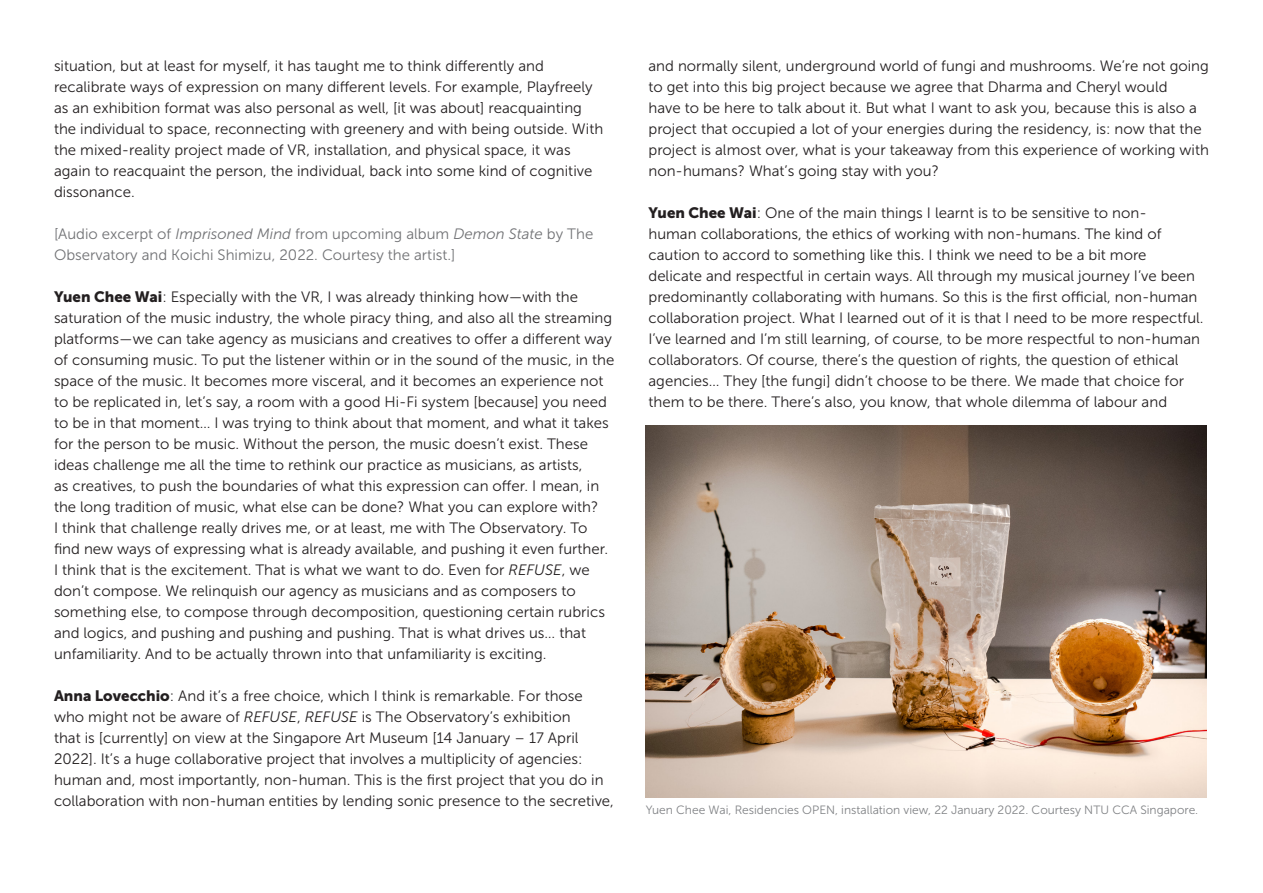
<style>
.page{position:relative;width:1263px;height:893px;background:#fff}
.page>*{position:absolute;margin:0;border:0;box-sizing:border-box;transform-origin:0 0}
.t1{font:15px/21px "Museo Sans 300";color:#231f20}
.t2{font:15px/21px "Museo Sans 300";color:#717275}
.t3{font:12px "Museo Sans 300";color:#808285}
.s1{font-style:italic}
.s2{font-family:"Museo Sans 900"}
</style>
<div class="page">
<img style="left:646px;top:425px;width:560px;height:372px">
<p class="t1" style="left:54px;top:55px;width:551px">situation, but at least for myself, it has taught me to think differently and recalibrate ways of expression on many different levels. For example, Playfreely as an exhibition format was also personal as well, [it was about] reacquainting the individual to space, reconnecting with greenery and with being outside. With the mixed-reality project made of VR, installation, and physical space, it was again to reacquaint the person, the individual, back into some kind of cognitive dissonance.</p>
<p class="t2" style="left:54px;top:223px;width:541px">[Audio excerpt of <span class="s1">Imprisoned Mind</span> from upcoming album <span class="s1">Demon State</span> by The<br>Observatory and Koichi Shimizu, 2022. Courtesy the artist.]</p>
<p class="t1" style="left:54px;top:286px;width:562px"><span class="s2">Yuen Chee Wai</span>: Especially with the VR, I was already thinking how—with the saturation of the music industry, the whole piracy thing, and also all the streaming platforms—we can take agency as musicians and creatives to offer a different way of consuming music. To put the listener within or in the sound of the music, in the space of the music. It becomes more visceral, and it becomes an experience not to be replicated in, let’s say, a room with a good Hi-Fi system [because] you need to be in that moment… I was trying to think about that moment, and what it takes for the person to be music. Without the person, the music doesn’t exist. These ideas challenge me all the time to rethink our practice as musicians, as artists,<br>as creatives, to push the boundaries of what this expression can offer. I mean, in the long tradition of music, what else can be done? What you can explore with?<br>I think that challenge really drives me, or at least, me with The Observatory. To find new ways of expressing what is already available, and pushing it even further.<br>I think that is the excitement. That is what we want to do. Even for <span class="s1">REFUSE</span>, we don’t compose. We relinquish our agency as musicians and as composers to something else, to compose through decomposition, questioning certain rubrics and logics, and pushing and pushing and pushing. That is what drives us… that unfamiliarity. And to be actually thrown into that unfamiliarity is exciting.</p>
<p class="t1" style="left:54px;top:685px;width:561px"><span class="s2">Anna Lovecchio</span>: And it’s a free choice, which I think is remarkable. For those who might not be aware of <span class="s1">REFUSE</span>, <span class="s1">REFUSE</span> is The Observatory’s exhibition<br>that is [currently] on view at the Singapore Art Museum [14 January – 17 April 2022]. It’s a huge collaborative project that involves a multiplicity of agencies: human and, most importantly, non-human. This is the first project that you do in collaboration with non-human entities by lending sonic presence to the secretive,</p>
<p class="t1" style="left:648px;top:55px;width:562px">and normally silent, underground world of fungi and mushrooms. We’re not going to get into this big project because we agree that Dharma and Cheryl would<br>have to be here to talk about it. But what I want to ask you, because this is also a project that occupied a lot of your energies during the residency, is: now that the project is almost over, what is your takeaway from this experience of working with non-humans? What’s going stay with you?</p>
<p class="t1" style="left:648px;top:202px;width:556px"><span class="s2">Yuen Chee Wai</span>: One of the main things I learnt is to be sensitive to non-<br>human collaborations, the ethics of working with non-humans. The kind of caution to accord to something like this. I think we need to be a bit more delicate and respectful in certain ways. All through my musical journey I’ve been predominantly collaborating with humans. So this is the first official, non-human collaboration project. What I learned out of it is that I need to be more respectful.<br>I’ve learned and I’m still learning, of course, to be more respectful to non-human collaborators. Of course, there’s the question of rights, the question of ethical agencies… They [the fungi] didn’t choose to be there. We made that choice for them to be there. There’s also, you know, that whole dilemma of labour and</p>
<p class="t3" style="left:646px;top:803px;width:554px">Yuen Chee Wai, Residencies OPEN, installation view, 22 January 2022. Courtesy NTU CCA Singapore.</p>
</div>
